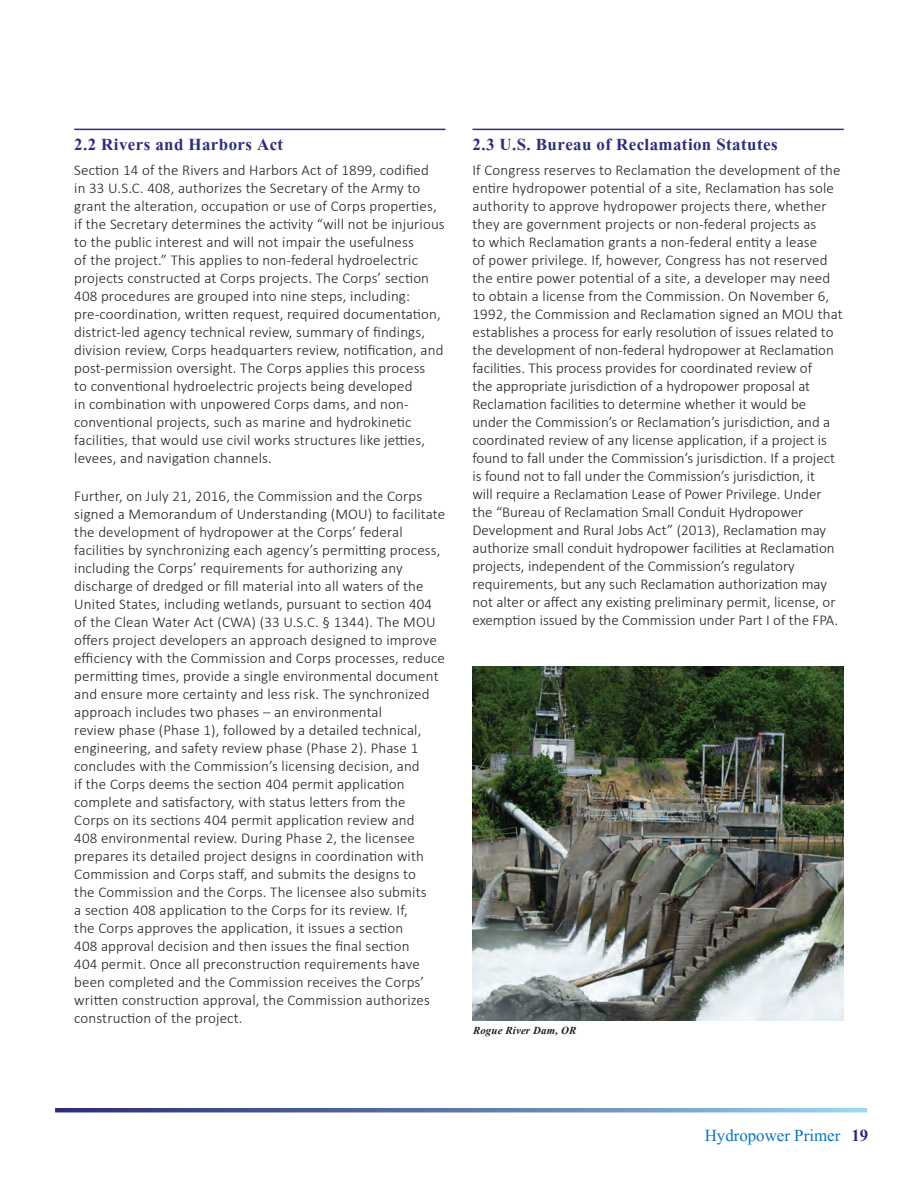
<style>
.page{position:relative;width:918px;height:1188px;background:#fff}
.page>*{position:absolute;margin:0;border:0;box-sizing:border-box;transform-origin:0 0}
.t1{font:700 21px "Aparajita";letter-spacing:.02em;color:#2e2d7c}
.t2{font:21px "Aparajita";color:#0a76ba}
.t3{font:300 15px/18px "Calibri";letter-spacing:.01em;color:#231f20}
.t4{font:italic 700 13.5px "Aparajita";letter-spacing:.01em;color:#231f20}
.s1{font-weight:700;color:#2e2d7c}
</style>
<div class="page">
<svg style="left:55px;top:1108px;width:812px;height:4px"></svg>
<hr style="left:74px;top:129px;width:372px;height:1px;background:#2e2d7c">
<hr style="left:472px;top:129px;width:372px;height:1px;background:#2e2d7c">
<img style="left:472px;top:666px;width:372px;height:355px">
<h2 class="t1" style="left:74px;top:135px;width:211px">2.2 Rivers and Harbors Act</h2>
<p class="t3" style="left:74px;top:161px;width:372px">Section 14 of the Rivers and Harbors Act of 1899, codified<br>in 33 U.S.C. 408, authorizes the Secretary of the Army to grant the alteration, occupation or use of Corps properties, if the Secretary determines the activity “will not be injurious to the public interest and will not impair the usefulness<br>of the project.” This applies to non-federal hydroelectric projects constructed at Corps projects. The Corps’ section 408 procedures are grouped into nine steps, including: pre-coordination, written request, required documentation, district-led agency technical review, summary of findings, division review, Corps headquarters review, notification, and post-permission oversight. The Corps applies this process<br>to conventional hydroelectric projects being developed<br>in combination with unpowered Corps dams, and non&shy;conventional projects, such as marine and hydrokinetic facilities, that would use civil works structures like jetties, levees, and navigation channels.</p>
<p class="t3" style="left:74px;top:487px;width:372px">Further, on July 21, 2016, the Commission and the Corps signed a Memorandum of Understanding (MOU) to facilitate the development of hydropower at the Corps’ federal facilities by synchronizing each agency’s permitting process, including the Corps’ requirements for authorizing any discharge of dredged or fill material into all waters of the United States, including wetlands, pursuant to section 404 of the Clean Water Act (CWA) (33 U.S.C. § 1344). The MOU offers project developers an approach designed to improve efficiency with the Commission and Corps processes, reduce permitting times, provide a single environmental document and ensure more certainty and less risk. The synchronized approach includes two phases – an environmental<br>review phase (Phase 1), followed by a detailed technical, engineering, and safety review phase (Phase 2). Phase 1 concludes with the Commission’s licensing decision, and<br>if the Corps deems the section 404 permit application complete and satisfactory, with status letters from the<br>Corps on its sections 404 permit application review and<br>408 environmental review. During Phase 2, the licensee prepares its detailed project designs in coordination with Commission and Corps staff, and submits the designs to<br>the Commission and the Corps. The licensee also submits<br>a section 408 application to the Corps for its review. If,<br>the Corps approves the application, it issues a section<br>408 approval decision and then issues the final section<br>404 permit. Once all preconstruction requirements have been completed and the Commission receives the Corps’ written construction approval, the Commission authorizes construction of the project.</p>
<h2 class="t1" style="left:472px;top:135px;width:307px">2.3 U.S. Bureau of Reclamation Statutes</h2>
<p class="t3" style="left:472px;top:161px;width:372px">If Congress reserves to Reclamation the development of the entire hydropower potential of a site, Reclamation has sole authority to approve hydropower projects there, whether they are government projects or non-federal projects as<br>to which Reclamation grants a non-federal entity a lease<br>of power privilege. If, however, Congress has not reserved the entire power potential of a site, a developer may need to obtain a license from the Commission. On November 6, 1992, the Commission and Reclamation signed an MOU that establishes a process for early resolution of issues related to the development of non-federal hydropower at Reclamation facilities. This process provides for coordinated review of<br>the appropriate jurisdiction of a hydropower proposal at Reclamation facilities to determine whether it would be under the Commission’s or Reclamation’s jurisdiction, and a coordinated review of any license application, if a project is found to fall under the Commission’s jurisdiction. If a project is found not to fall under the Commission’s jurisdiction, it<br>will require a Reclamation Lease of Power Privilege. Under the “Bureau of Reclamation Small Conduit Hydropower Development and Rural Jobs Act” (2013), Reclamation may authorize small conduit hydropower facilities at Reclamation projects, independent of the Commission’s regulatory requirements, but any such Reclamation authorization may not alter or affect any existing preliminary permit, license, or exemption issued by the Commission under Part I of the FPA.</p>
<p class="t4" style="left:473px;top:1024px;width:105px">Rogue River Dam, OR</p>
<h1 class="t2" style="left:705px;top:1125px;width:165px">Hydropower Primer <span class="s1">19</span></h1>
</div>
